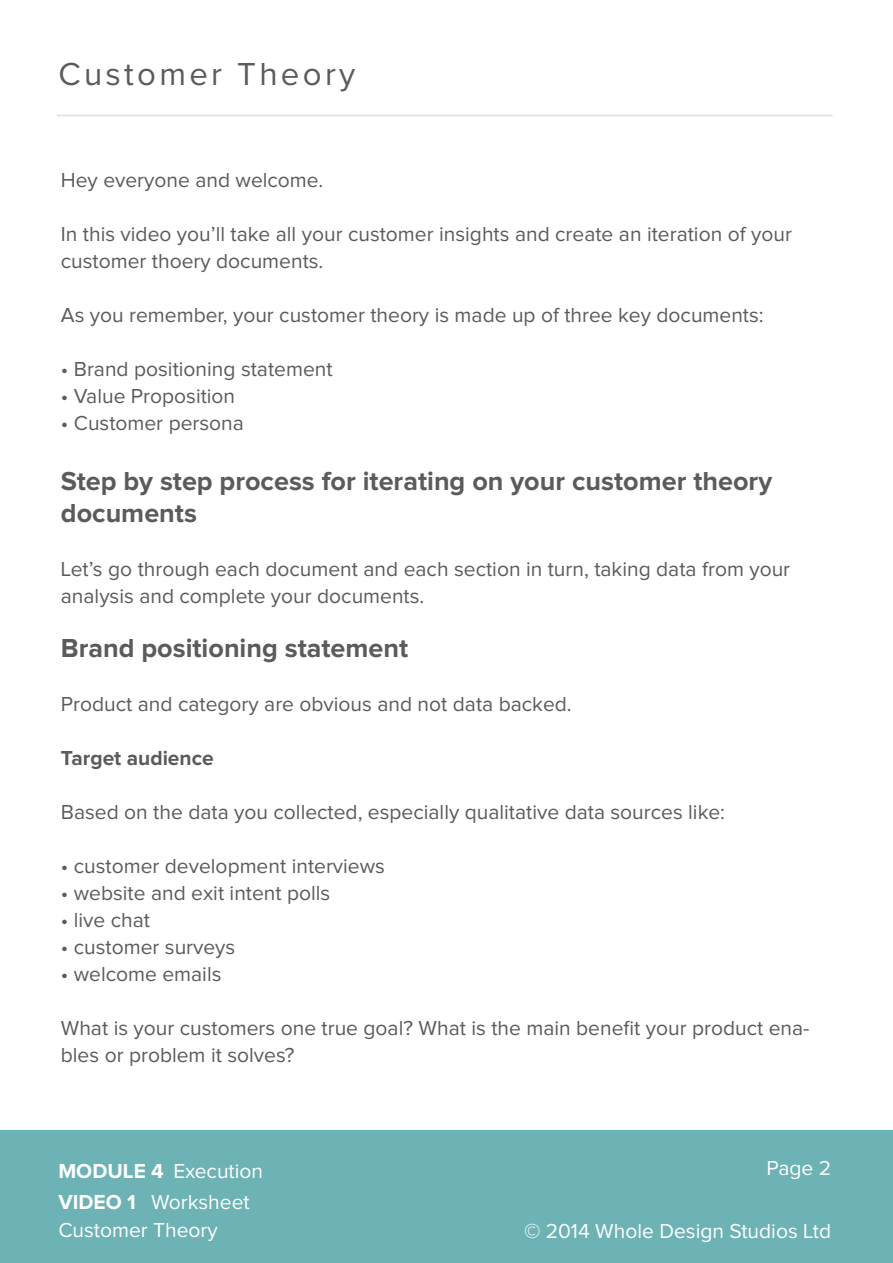
<style>
.page{position:relative;width:893px;height:1263px;background:#fff}
.page>*{position:absolute;margin:0;border:0;box-sizing:border-box;transform-origin:0 0}
.t1{font:33px "Proxima Nova";letter-spacing:.1em;color:#5b5b5e}
.t2{font:700 27px/32.4px "Proxima Nova";color:#5b5b5e}
.t3{font:21px/27px "Proxima Nova";color:#5b5b5e}
.t4{font:21px/28.3px "Proxima Nova";color:#fff}
.t5{font:700 21px "Proxima Nova";color:#5b5b5e}
.t6{font:700 21px "Proxima Nova";color:#fff}
</style>
<div class="page">
<div style="left:0;top:1129px;width:893px;height:134px;background:#6db2b4"></div>
<hr style="left:57px;top:115px;width:775px;height:1px;background:#5b5b5e">
<h1 class="t1" style="left:58px;top:59px;width:298px">Customer Theory</h1>
<p class="t3" style="left:61px;top:168px;width:264px">Hey everyone and welcome.</p>
<p class="t3" style="left:61px;top:222px;width:733px">In this video you’ll take all your customer insights and create an iteration of your customer thoery documents.</p>
<p class="t3" style="left:61px;top:303px;width:704px">As you remember, your customer theory is made up of three key documents:</p>
<p class="t3" style="left:61px;top:357px;width:273px">• Brand positioning statement</p>
<p class="t3" style="left:61px;top:384px;width:176px">• Value Proposition</p>
<p class="t3" style="left:61px;top:411px;width:185px">• Customer persona</p>
<p class="t2" style="left:61px;top:466px;width:713px">Step by step process for iterating on your customer theory documents</p>
<p class="t3" style="left:61px;top:556px;width:731px">Let’s go through each document and each section in turn, taking data from your analysis and complete your documents.</p>
<p class="t2" style="left:61px;top:633px;width:349px">Brand positioning statement</p>
<p class="t3" style="left:61px;top:691px;width:512px">Product and category are obvious and not data backed.</p>
<p class="t5" style="left:61px;top:748px;width:154px">Target audience</p>
<p class="t3" style="left:61px;top:799px;width:666px">Based on the data you collected, especially qualitative data sources like:</p>
<p class="t3" style="left:61px;top:853px;width:326px">• customer development interviews</p>
<p class="t3" style="left:61px;top:880px;width:271px">• website and exit intent polls</p>
<p class="t3" style="left:61px;top:907px;width:91px">• live chat</p>
<p class="t3" style="left:61px;top:934px;width:176px">• customer surveys</p>
<p class="t3" style="left:61px;top:961px;width:162px">• welcome emails</p>
<p class="t3" style="left:61px;top:1015px;width:750px">What is your customers one true goal? What is the main benefit your product ena&shy;bles or problem it solves?</p>
<p class="t6" style="left:58px;top:1161px;width:107px">MODULE 4</p>
<p class="t4" style="left:766px;top:1155px;width:66px">Page 2</p>
<p class="t4" style="left:173px;top:1158px;width:91px">Execution</p>
<p class="t6" style="left:58px;top:1192px;width:79px">VIDEO 1</p>
<p class="t4" style="left:58px;top:1188px;width:193px;text-indent:93px">Worksheet<br>Customer Theory</p>
<p class="t4" style="left:524px;top:1217px;width:309px">© 2014 Whole Design Studios Ltd</p>
</div>
